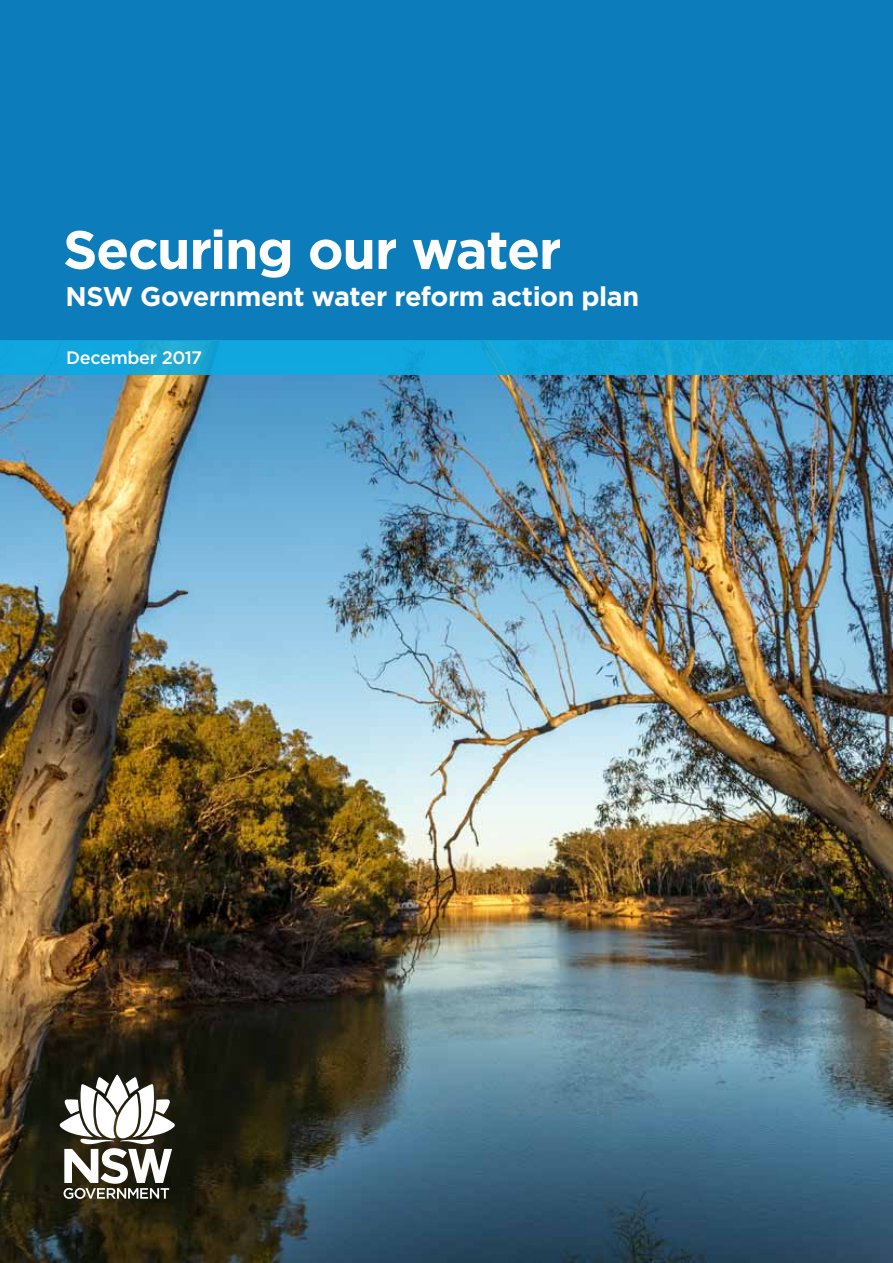
<style>
.page{position:relative;width:893px;height:1263px;background:#fff}
.page>*{position:absolute;margin:0;border:0;box-sizing:border-box;transform-origin:0 0}
.t1{font:700 54px "Gotham";letter-spacing:-.025em;color:#fff}
.t2{font:700 27px "Gotham";letter-spacing:-.02em;color:#fff}
.t3{font:500 18px "Gotham";letter-spacing:-.02em;color:#fff}
</style>
<div class="page">
<img style="left:0;top:374px;width:893px;height:889px">
<div style="left:0;top:0;width:893px;height:340px;background:#0d7cba"></div>
<svg style="left:0;top:340px;width:893px;height:34px;background:#12a4d8"></svg>
<svg style="left:60px;top:1074px;width:115px;height:125px"></svg>
<h1 class="t1" style="left:63px;top:214px;width:500px">Securing our water</h1>
<p class="t2" style="left:66px;top:279px;width:575px">NSW Government water reform action plan</p>
<p class="t3" style="left:66px;top:346px;width:138px">December 2017</p>
</div>
